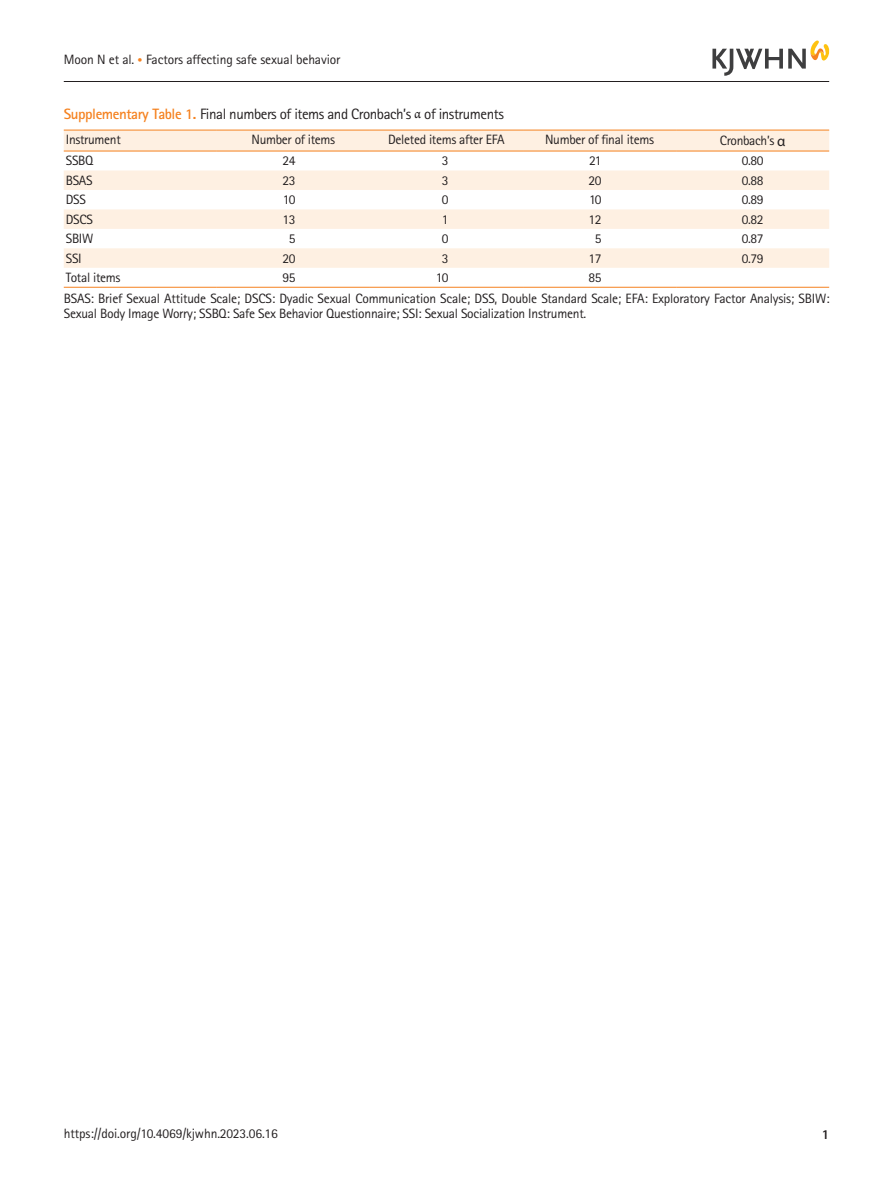
<style>
.page{position:relative;width:893px;height:1191px;background:#fff}
.page>*{position:absolute;margin:0;border:0;box-sizing:border-box;transform-origin:0 0}
.table-caption{font:15px "Rotis Sans Serif Std";letter-spacing:-.03em;color:#231f20}
.table-wrap-foot{font:13.5px/15px "Rotis Sans Serif Std";letter-spacing:-.015em;color:#231f20}
.tbody{font:13.5px "Rotis Sans Serif Std";letter-spacing:-.025em;color:#231f20}
.t1{font:800 13.5px "Rotis Sans Serif Std";color:#231f20}
.s1{font-family:"Arial";font-size:14.25px;color:#f58220}
.s2{font-weight:700;color:#f58220}
.s3{font-family:"Arno Pro"}
.s4{font-family:"Myriad Pro";font-size:15px}
</style>
<div class="page">
<hr style="left:64px;top:81px;width:765px;height:1px;background:#231f20">
<svg style="left:712px;top:40px;width:118px;height:36px"></svg>
<div style="left:64px;top:131px;width:765px;height:20px;background:#fef0e2"></div>
<svg style="left:64px;top:170px;width:765px;height:98px;fill:#fef0e2"></svg>
<hr style="left:64px;top:287px;width:153px;height:1px;background:#f58220">
<hr style="left:217px;top:287px;width:153px;height:1px;background:#f58220">
<hr style="left:370px;top:287px;width:153px;height:1px;background:#f58220">
<hr style="left:523px;top:287px;width:153px;height:1px;background:#f58220">
<hr style="left:676px;top:287px;width:153px;height:1px;background:#f58220">
<hr style="left:64px;top:130px;width:153px;height:1px;background:#f58220">
<hr style="left:217px;top:130px;width:153px;height:1px;background:#f58220">
<hr style="left:370px;top:130px;width:153px;height:1px;background:#f58220">
<hr style="left:523px;top:130px;width:153px;height:1px;background:#f58220">
<hr style="left:676px;top:130px;width:153px;height:1px;background:#f58220">
<hr style="left:64px;top:151px;width:153px;height:1px;background:#f58220">
<hr style="left:217px;top:151px;width:153px;height:1px;background:#f58220">
<hr style="left:370px;top:151px;width:153px;height:1px;background:#f58220">
<hr style="left:523px;top:151px;width:153px;height:1px;background:#f58220">
<hr style="left:676px;top:151px;width:153px;height:1px;background:#f58220">
<p class="table-wrap-foot" style="left:64px;top:52px;width:278px">Moon N et al. <span class="s1">•</span> Factors affecting safe sexual behavior</p>
<p class="table-caption" style="left:64px;top:105px;width:442px"><span class="s2">Supplementary Table 1.</span> Final numbers of items and Cronbach’s <span class="s3">α</span> of instruments</p>
<p class="tbody" style="left:66px;top:132px;width:56px">Instrument</p>
<p class="tbody" style="left:252px;top:132px;width:85px">Number of items</p>
<p class="tbody" style="left:388px;top:132px;width:118px">Deleted items after EFA</p>
<p class="tbody" style="left:545px;top:132px;width:110px">Number of final items</p>
<p class="tbody" style="left:720px;top:133px;width:67px">Cronbach’s <span class="s4">α</span></p>
<p class="tbody" style="left:66px;top:153px;width:29px">SSBQ</p>
<p class="tbody" style="left:282px;top:153px;width:15px">24</p>
<p class="tbody" style="left:442px;top:153px;width:8px">3</p>
<p class="tbody" style="left:589px;top:153px;width:14px">21</p>
<p class="tbody" style="left:742px;top:153px;width:23px">0.80</p>
<p class="tbody" style="left:66px;top:172px;width:28px">BSAS</p>
<p class="tbody" style="left:282px;top:172px;width:15px">23</p>
<p class="tbody" style="left:442px;top:172px;width:8px">3</p>
<p class="tbody" style="left:588px;top:172px;width:15px">20</p>
<p class="tbody" style="left:742px;top:172px;width:23px">0.88</p>
<p class="tbody" style="left:66px;top:192px;width:22px">DSS</p>
<p class="tbody" style="left:283px;top:192px;width:14px">10</p>
<p class="tbody" style="left:442px;top:192px;width:8px">0</p>
<p class="tbody" style="left:589px;top:192px;width:14px">10</p>
<p class="tbody" style="left:742px;top:192px;width:23px">0.89</p>
<p class="tbody" style="left:66px;top:211px;width:28px">DSCS</p>
<p class="tbody" style="left:282px;top:211px;width:15px">13</p>
<p class="tbody" style="left:442px;top:211px;width:8px">1</p>
<p class="tbody" style="left:588px;top:211px;width:15px">12</p>
<p class="tbody" style="left:742px;top:211px;width:23px">0.82</p>
<p class="tbody" style="left:66px;top:231px;width:29px">SBIW</p>
<p class="tbody" style="left:289px;top:231px;width:8px">5</p>
<p class="tbody" style="left:442px;top:231px;width:8px">0</p>
<p class="tbody" style="left:595px;top:231px;width:8px">5</p>
<p class="tbody" style="left:742px;top:231px;width:23px">0.87</p>
<p class="tbody" style="left:66px;top:250px;width:17px">SSI</p>
<p class="tbody" style="left:282px;top:250px;width:15px">20</p>
<p class="tbody" style="left:442px;top:250px;width:8px">3</p>
<p class="tbody" style="left:588px;top:250px;width:15px">17</p>
<p class="tbody" style="left:742px;top:250px;width:23px">0.79</p>
<p class="tbody" style="left:66px;top:270px;width:56px">Total items</p>
<p class="tbody" style="left:282px;top:270px;width:15px">95</p>
<p class="tbody" style="left:436px;top:270px;width:14px">10</p>
<p class="tbody" style="left:588px;top:270px;width:15px">85</p>
<p class="table-wrap-foot" style="left:64px;top:291px;width:767px">BSAS: Brief Sexual Attitude Scale; DSCS: Dyadic Sexual Communication Scale; DSS, Double Standard Scale; EFA: Exploratory Factor Analysis; SBIW:<br>Sexual Body Image Worry; SSBQ: Safe Sex Behavior Questionnaire; SSI: Sexual Socialization Instrument.</p>
<p class="table-wrap-foot" style="left:64px;top:1126px;width:216px">https://doi.org/10.4069/kjwhn.2023.06.16</p>
<p class="t1" style="left:822px;top:1125px;width:9px">1</p>
</div>
